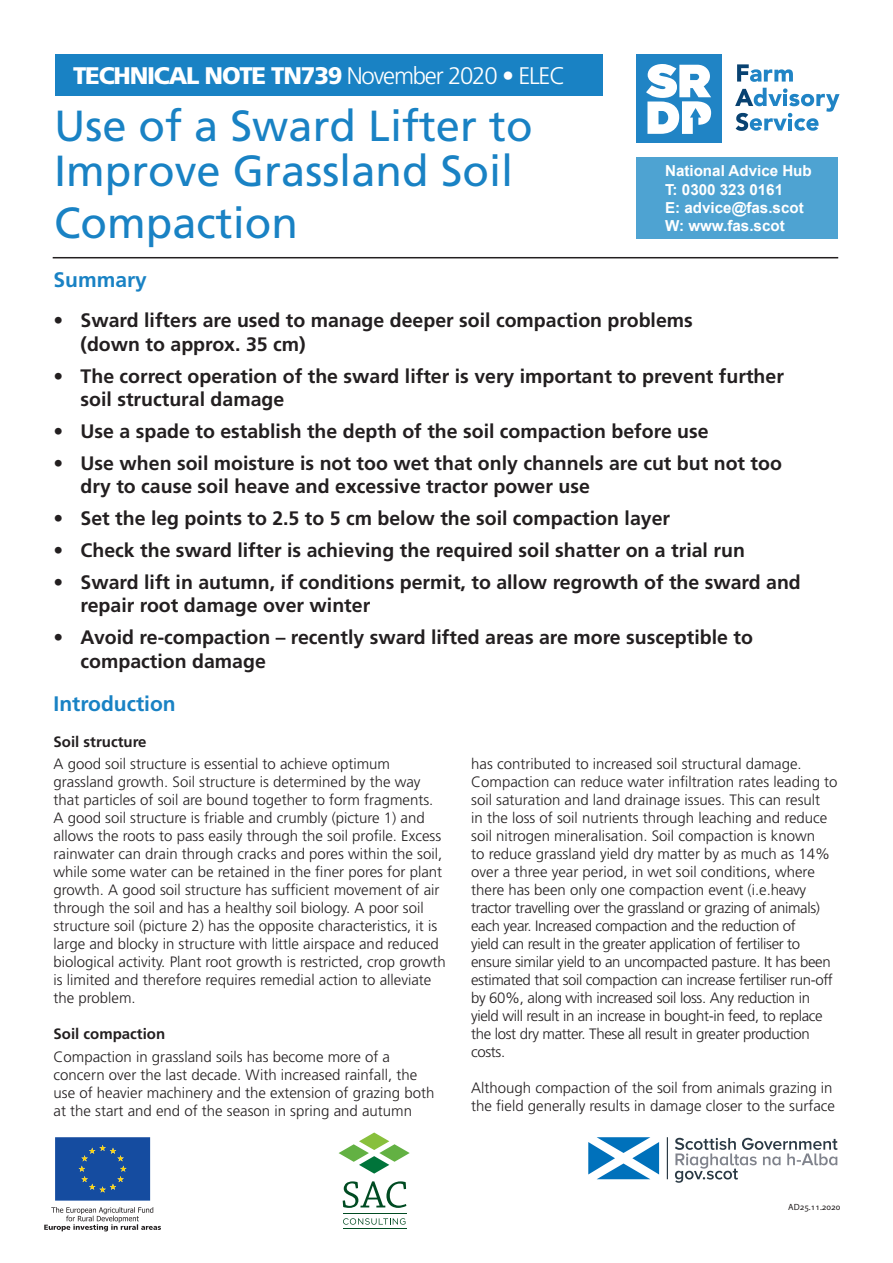
<style>
.page{position:relative;width:893px;height:1263px;background:#fff}
.page>*{position:absolute;margin:0;border:0;box-sizing:border-box;transform-origin:0 0}
.t1{font:43.5px/45px "Frutiger LT Std";color:#1982c4}
.t2{font:900 24px "Frutiger LT Std";letter-spacing:-.05em;color:#fff}
.t3{font:700 21px "Frutiger LT Std";color:#1982c4}
.t4{font:700 19.5px/23.4px "Frutiger LT Std";color:#231f20}
.t5{font:700 15.15px/18.1px "Arial";color:#fff}
.t6{font:300 15px/18px "Frutiger LT Std";color:#231f20}
.t7{font:300 15px/18px "Frutiger LT Std";letter-spacing:-.025em;color:#231f20}
.t8{font:700 15px "Frutiger LT Std";color:#231f20}
.t9{font:9px "Grandesign Neue Roman";color:#231f20}
.s1{font-weight:300}
</style>
<div class="page">
<svg style="left:343px;top:1181px;width:63px;height:27px"></svg>
<hr style="left:343px;top:1213px;width:63px;height:1px;background:#004b22">
<hr style="left:343px;top:1228px;width:63px;height:1px;background:#004b22">
<svg style="left:339px;top:1132px;width:71px;height:41px"></svg>
<svg style="left:343px;top:1218px;width:62px;height:7px"></svg>
<div style="left:636px;top:157px;width:202px;height:82px;background:#4ea3d2"></div>
<div style="left:636px;top:55px;width:86px;height:88px;background:#2084c5"></div>
<svg style="left:737px;top:64px;width:56px;height:18px"></svg>
<svg style="left:735px;top:88px;width:105px;height:43px"></svg>
<svg style="left:646px;top:64px;width:65px;height:70px"></svg>
<hr style="left:53px;top:257px;width:785px;height:1px;background:#231f20">
<hr style="left:667px;top:1137px;width:1px;height:42px;background:#2b3a45">
<svg style="left:588px;top:1137px;width:71px;height:42px"></svg>
<svg style="left:675px;top:1138px;width:163px;height:45px"></svg>
<svg style="left:55px;top:1137px;width:95px;height:63px;background:#1d519c"></svg>
<svg style="left:44px;top:1207px;width:117px;height:24px"></svg>
<div style="left:55px;top:54px;width:548px;height:41px;background:#1982c4"></div>
<h2 class="t2" style="left:73px;top:62px;width:494px">TECHNICAL NOTE TN739 <span class="s1">November 2020 • ELEC</span></h2>
<h1 class="t1" style="left:54px;top:103px;width:480px">Use of a Sward Lifter to<br>Improve Grassland Soil</h1>
<h1 class="t1" style="left:54px;top:201px;width:246px">Compaction</h1>
<p class="t5" style="left:665px;top:162px;width:148px">National Advice Hub<br>T: 0300 323 0161<br>E: advice@fas.scot<br>W: www.fas.scot</p>
<h3 class="t3" style="left:54px;top:267px;width:95px">Summary</h3>
<h3 class="t4" style="left:81px;top:309px;width:614px;text-indent:-27px">• Sward lifters are used to manage deeper soil compaction problems (down to approx. 35 cm)</h3>
<h3 class="t4" style="left:81px;top:364px;width:705px;text-indent:-27px">• The correct operation of the sward lifter is very important to prevent further soil structural damage</h3>
<h3 class="t4" style="left:54px;top:419px;width:657px">• Use a spade to establish the depth of the soil compaction before use</h3>
<h3 class="t4" style="left:81px;top:451px;width:703px;text-indent:-27px">• Use when soil moisture is not too wet that only channels are cut but not too dry to cause soil heave and excessive tractor power use</h3>
<h3 class="t4" style="left:54px;top:507px;width:618px">• Set the leg points to 2.5 to 5 cm below the soil compaction layer</h3>
<h3 class="t4" style="left:54px;top:539px;width:693px">• Check the sward lifter is achieving the required soil shatter on a trial run</h3>
<h3 class="t4" style="left:81px;top:570px;width:722px;text-indent:-27px">• Sward lift in autumn, if conditions permit, to allow regrowth of the sward and repair root damage over winter</h3>
<h3 class="t4" style="left:81px;top:626px;width:674px;text-indent:-27px">• Avoid re-compaction – recently sward lifted areas are more susceptible to compaction damage</h3>
<h3 class="t3" style="left:54px;top:691px;width:124px">Introduction</h3>
<p class="t8" style="left:54px;top:733px;width:95px">Soil structure</p>
<p class="t6" style="left:54px;top:755px;width:394px">A good soil structure is essential to achieve optimum grassland growth. Soil structure is determined by the way that particles of soil are bound together to form fragments.<br>A good soil structure is friable and crumbly (picture 1) and allows the roots to pass easily through the soil profile. Excess rainwater can drain through cracks and pores within the soil, while some water can be retained in the finer pores for plant growth. A good soil structure has sufficient movement of air through the soil and has a healthy soil biology. A poor soil structure soil (picture 2) has the opposite characteristics, it is large and blocky in structure with little airspace and reduced biological activity. Plant root growth is restricted, crop growth is limited and therefore requires remedial action to alleviate the problem.</p>
<p class="t8" style="left:54px;top:1025px;width:113px">Soil compaction</p>
<p class="t6" style="left:54px;top:1047px;width:382px">Compaction in grassland soils has become more of a concern over the last decade. With increased rainfall, the use of heavier machinery and the extension of grazing both at the start and end of the season in spring and autumn</p>
<p class="t7" style="left:471px;top:755px;width:368px">has contributed to increased soil structural damage.<br>Compaction can reduce water infiltration rates leading to soil saturation and land drainage issues. This can result<br>in the loss of soil nutrients through leaching and reduce soil nitrogen mineralisation. Soil compaction is known<br>to reduce grassland yield dry matter by as much as 14% over a three year period, in wet soil conditions, where there has been only one compaction event (i.e.heavy tractor travelling over the grassland or grazing of animals) each year. Increased compaction and the reduction of<br>yield can result in the greater application of fertiliser to ensure similar yield to an uncompacted pasture. It has been estimated that soil compaction can increase fertiliser run-off by 60%, along with increased soil loss. Any reduction in yield will result in an increase in bought-in feed, to replace the lost dry matter. These all result in greater production costs.</p>
<p class="t6" style="left:471px;top:1079px;width:365px">Although compaction of the soil from animals grazing in the field generally results in damage closer to the surface</p>
<p class="t9" style="left:788px;top:1202px;width:54px">AD25.11.2020</p>
</div>
